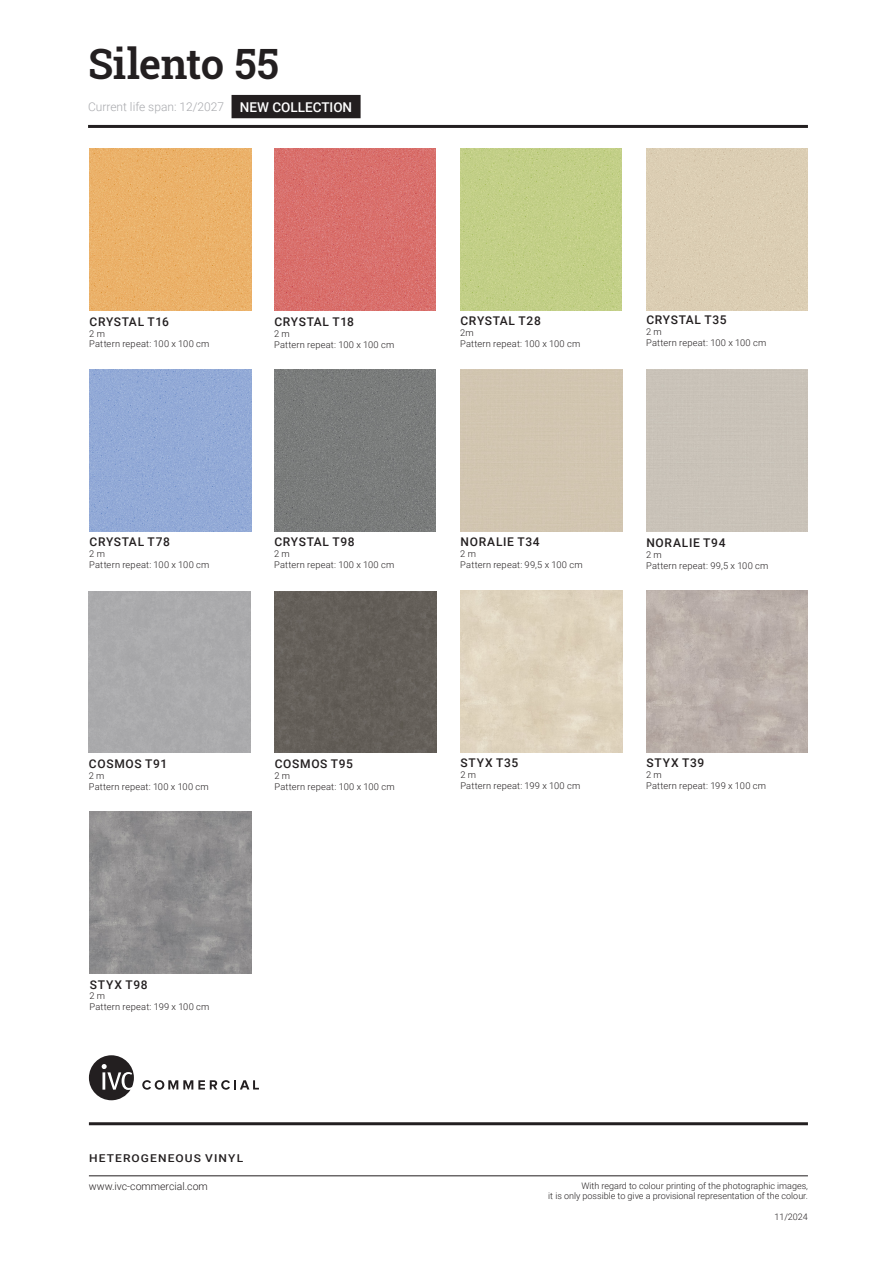
<style>
.page{position:relative;width:893px;height:1263px;background:#fff}
.page>*{position:absolute;margin:0;border:0;box-sizing:border-box;transform-origin:0 0}
.t1{font:600 41.85px "Roboto Slab";letter-spacing:-.01em;color:#231f20}
.NEW___OUT{font:500 13.5px "Roboto";color:#fff}
.Dessin_naam{font:500 12px "Roboto";letter-spacing:.055em;color:#231f20}
.t2{font:300 12px "Roboto";color:#a8a9ad}
.t3{font:500 10.8px "Roboto";letter-spacing:.09em;color:#231f20;scale:1.11 1}
.t4{font:300 10.5px "Roboto";color:#231f20}
.Dessin_naam-2{font:300 9.3px "Roboto";letter-spacing:.025em;color:#231f20}
.t5{font:300 9px/10.5px "Roboto";color:#231f20;text-align:right}
</style>
<div class="page">
<hr style="left:88px;top:125px;width:720px;height:3px;background:#231f20">
<hr style="left:89px;top:1122px;width:719px;height:3px;background:#231f20">
<hr style="left:89px;top:1175px;width:719px;height:1px;background:#231f20">
<svg style="left:89px;top:1055px;width:45px;height:45px"></svg>
<svg style="left:142px;top:1080px;width:117px;height:10px"></svg>
<img style="left:646px;top:590px;width:162px;height:162px">
<div style="left:275px;top:591px;width:161px;height:162px;background:#645f59"></div>
<img style="left:90px;top:812px;width:161px;height:161px">
<div style="left:460px;top:148px;width:162px;height:162px;background:#c2cf87"></div>
<img style="left:274px;top:148px;width:162px;height:162px">
<img style="left:89px;top:148px;width:162px;height:162px">
<div style="left:646px;top:148px;width:162px;height:162px;background:#dbcdb3"></div>
<img style="left:89px;top:369px;width:162px;height:162px">
<img style="left:274px;top:369px;width:162px;height:162px">
<div style="left:232px;top:95px;width:129px;height:23px;background:#231f20"></div>
<h1 class="t1" style="left:88px;top:36px;width:192px">Silento 55</h1>
<p class="t2" style="left:88px;top:99px;width:138px">Current life span: 12/2027</p>
<p class="NEW___OUT" style="left:240px;top:97px;width:114px">NEW COLLECTION</p>
<p class="Dessin_naam" style="left:90px;top:313px;width:81px">CRYSTAL T16</p>
<p class="Dessin_naam-2" style="left:89px;top:327px;width:17px">2 m</p>
<p class="Dessin_naam-2" style="left:89px;top:337px;width:122px">Pattern repeat: 100 x 100 cm</p>
<p class="Dessin_naam" style="left:274px;top:313px;width:81px">CRYSTAL T18</p>
<p class="Dessin_naam-2" style="left:274px;top:327px;width:17px">2 m</p>
<p class="Dessin_naam-2" style="left:274px;top:338px;width:122px">Pattern repeat: 100 x 100 cm</p>
<p class="Dessin_naam" style="left:460px;top:313px;width:82px">CRYSTAL T28</p>
<p class="Dessin_naam-2" style="left:460px;top:326px;width:15px">2m</p>
<p class="Dessin_naam-2" style="left:460px;top:337px;width:122px">Pattern repeat: 100 x 100 cm</p>
<p class="Dessin_naam" style="left:646px;top:312px;width:82px">CRYSTAL T35</p>
<p class="Dessin_naam-2" style="left:646px;top:325px;width:17px">2 m</p>
<p class="Dessin_naam-2" style="left:646px;top:336px;width:122px">Pattern repeat: 100 x 100 cm</p>
<p class="Dessin_naam" style="left:90px;top:533px;width:82px">CRYSTAL T78</p>
<p class="Dessin_naam-2" style="left:89px;top:547px;width:17px">2 m</p>
<p class="Dessin_naam-2" style="left:89px;top:558px;width:122px">Pattern repeat: 100 x 100 cm</p>
<p class="Dessin_naam" style="left:274px;top:533px;width:82px">CRYSTAL T98</p>
<p class="Dessin_naam-2" style="left:274px;top:547px;width:17px">2 m</p>
<p class="Dessin_naam-2" style="left:274px;top:558px;width:122px">Pattern repeat: 100 x 100 cm</p>
<p class="Dessin_naam" style="left:460px;top:534px;width:81px">NORALIE T34</p>
<p class="Dessin_naam-2" style="left:460px;top:547px;width:17px">2 m</p>
<p class="Dessin_naam-2" style="left:460px;top:558px;width:124px">Pattern repeat: 99,5 x 100 cm</p>
<p class="Dessin_naam" style="left:646px;top:534px;width:81px">NORALIE T94</p>
<p class="Dessin_naam-2" style="left:646px;top:548px;width:17px">2 m</p>
<p class="Dessin_naam-2" style="left:646px;top:559px;width:124px">Pattern repeat: 99,5 x 100 cm</p>
<p class="Dessin_naam" style="left:89px;top:755px;width:80px">COSMOS T91</p>
<p class="Dessin_naam-2" style="left:89px;top:769px;width:17px">2 m</p>
<p class="Dessin_naam-2" style="left:89px;top:780px;width:122px">Pattern repeat: 100 x 100 cm</p>
<p class="Dessin_naam" style="left:275px;top:755px;width:80px">COSMOS T95</p>
<p class="Dessin_naam-2" style="left:275px;top:769px;width:17px">2 m</p>
<p class="Dessin_naam-2" style="left:275px;top:780px;width:122px">Pattern repeat: 100 x 100 cm</p>
<p class="Dessin_naam" style="left:461px;top:755px;width:59px">STYX T35</p>
<p class="Dessin_naam-2" style="left:460px;top:768px;width:17px">2 m</p>
<p class="Dessin_naam-2" style="left:460px;top:779px;width:121px">Pattern repeat: 199 x 100 cm</p>
<p class="Dessin_naam" style="left:646px;top:755px;width:59px">STYX T39</p>
<p class="Dessin_naam-2" style="left:646px;top:768px;width:17px">2 m</p>
<p class="Dessin_naam-2" style="left:646px;top:779px;width:121px">Pattern repeat: 199 x 100 cm</p>
<p class="Dessin_naam" style="left:90px;top:976px;width:59px">STYX T98</p>
<p class="Dessin_naam-2" style="left:90px;top:990px;width:17px">2 m</p>
<p class="Dessin_naam-2" style="left:90px;top:1000px;width:121px">Pattern repeat: 199 x 100 cm</p>
<p class="t3" style="left:89px;top:1151px;width:140px">HETEROGENEOUS VINYL</p>
<p class="t4" style="left:89px;top:1178px;width:120px">www.ivc-commercial.com</p>
<p class="t5" style="left:548px;top:1180px;width:261px">With regard to colour printing of the photographic images,<br>it is only possible to give a provisional representation of the colour.</p>
<p class="t5" style="left:774px;top:1211px;width:35px">11/2024</p>
</div>
